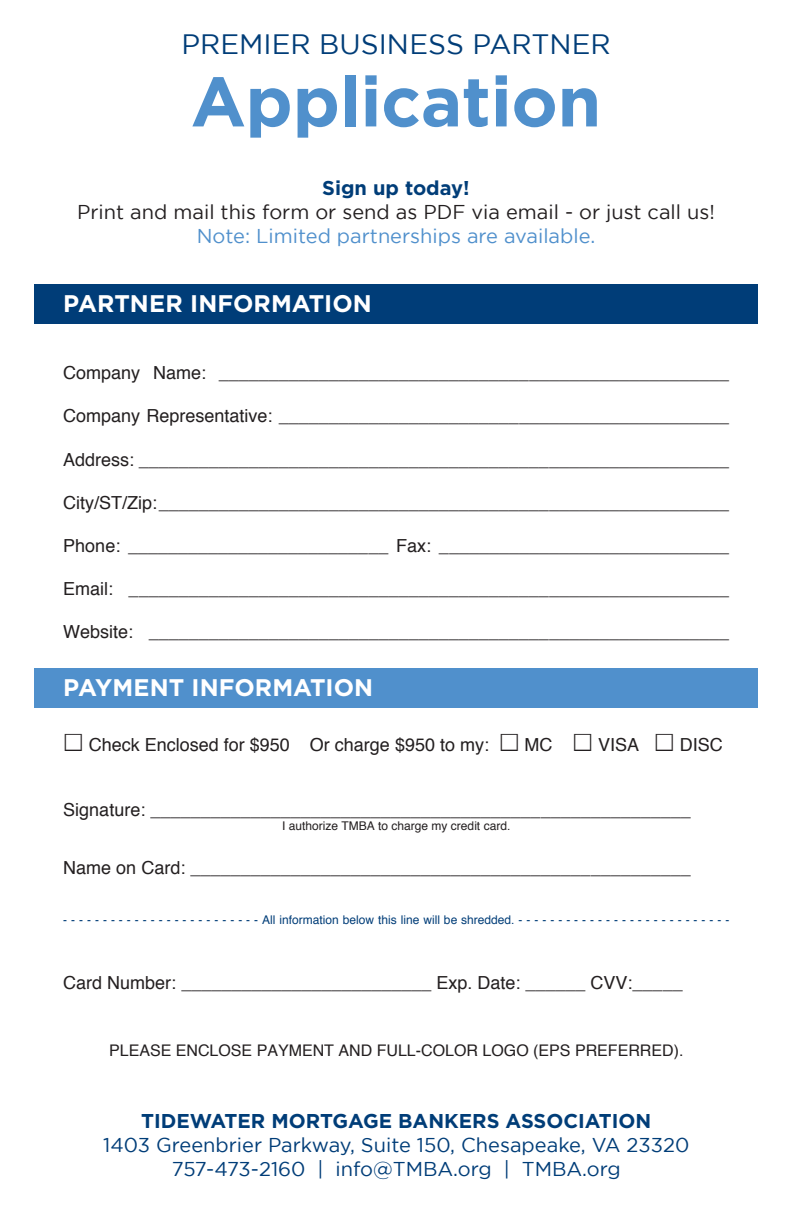
<style>
.page{position:relative;width:792px;height:1224px;background:#fff}
.page>*{position:absolute;margin:0;border:0;box-sizing:border-box;transform-origin:0 0}
.t1{font:700 70px "Gotham";letter-spacing:-.005em;color:#5090cc}
.t2{font:28px "Gotham";color:#003d78}
.t3{font:700 24px "Gotham";letter-spacing:.005em;color:#fff}
.t4{font:20px "Gotham";color:#003d78}
.t5{font:20px "Gotham";color:#231f20}
.t6{font:700 20px "Gotham";color:#003d78}
.t7{font:20px "Gotham";color:#5090cc}
.t8{font:18px "Helvetica";color:#231f20}
.t9{font:16px "Helvetica";color:#231f20}
.t10{font:12px "Helvetica";color:#003d78}
.t11{font:12px "Helvetica";color:#231f20}
.s1{font-family:"Arial Unicode MS";font-size:28px}
</style>
<div class="page">
<div style="left:34px;top:285px;width:724px;height:39px;background:#003d78"></div>
<div style="left:34px;top:669px;width:724px;height:39px;background:#5090cc"></div>
<p class="t2" style="left:181px;top:29px;width:431px">PREMIER BUSINESS PARTNER</p>
<p class="t1" style="left:191px;top:61px;width:412px">Application</p>
<p class="t6" style="left:322px;top:176px;width:149px">Sign up today!</p>
<p class="t5" style="left:77px;top:201px;width:639px">Print and mail this form or send as PDF via email - or just call us!</p>
<p class="t7" style="left:197px;top:225px;width:400px">Note: Limited partnerships are available.</p>
<p class="t3" style="left:63px;top:290px;width:310px">PARTNER INFORMATION</p>
<p class="t8" style="left:63px;top:362px;width:667px">Company Name: ___________________________________________________</p>
<p class="t8" style="left:63px;top:405px;width:667px">Company Representative: _____________________________________________</p>
<p class="t8" style="left:63px;top:448px;width:667px">Address: ___________________________________________________________</p>
<p class="t8" style="left:63px;top:491px;width:667px">City/ST/Zip: _________________________________________________________</p>
<p class="t8" style="left:63px;top:534px;width:667px">Phone: __________________________ Fax: _____________________________</p>
<p class="t8" style="left:63px;top:578px;width:667px">Email: ____________________________________________________________</p>
<p class="t8" style="left:63px;top:621px;width:667px">Website: __________________________________________________________</p>
<p class="t3" style="left:63px;top:674px;width:311px">PAYMENT INFORMATION</p>
<p class="t8" style="left:63px;top:734px;width:661px"><span class="s1">☐</span> Check Enclosed for $950 Or charge $950 to my: <span class="s1">☐</span> MC <span class="s1">☐</span> VISA <span class="s1">☐</span> DISC</p>
<p class="t8" style="left:63px;top:798px;width:629px">Signature: ______________________________________________________</p>
<p class="t11" style="left:282px;top:819px;width:230px">I authorize TMBA to charge my credit card.</p>
<p class="t8" style="left:63px;top:856px;width:629px">Name on Card: __________________________________________________</p>
<p class="t10" style="left:63px;top:912px;width:668px">- - - - - - - - - - - - - - - - - - - - - - - - - All information below this line will be shredded. - - - - - - - - - - - - - - - - - - - - - - - - - - -</p>
<p class="t8" style="left:63px;top:971px;width:621px">Card Number: _________________________ Exp. Date: ______ CVV:_____</p>
<p class="t9" style="left:109px;top:1040px;width:576px">PLEASE ENCLOSE PAYMENT AND FULL-COLOR LOGO (EPS PREFERRED).</p>
<p class="t6" style="left:141px;top:1109px;width:512px">TIDEWATER MORTGAGE BANKERS ASSOCIATION</p>
<p class="t4" style="left:103px;top:1134px;width:588px">1403 Greenbrier Parkway, Suite 150, Chesapeake, VA 23320</p>
<p class="t4" style="left:172px;top:1158px;width:450px">757-473-2160 | info@TMBA.org | TMBA.org</p>
</div>
